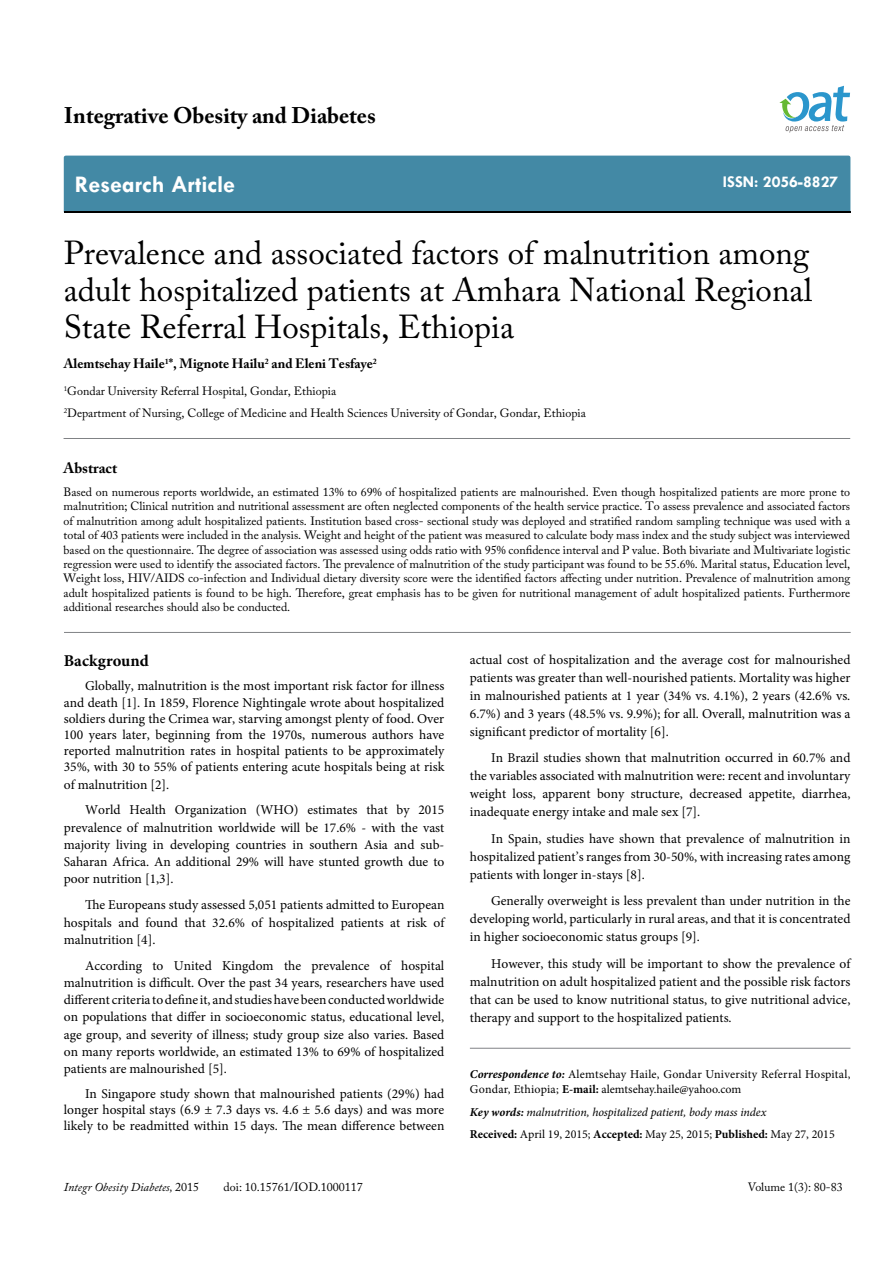
<style>
.page{position:relative;width:893px;height:1263px;background:#fff}
.page>*{position:absolute;margin:0;border:0;box-sizing:border-box;transform-origin:0 0}
.t1{font:33px/37.5px "Adobe Caslon Pro";color:#000;text-align:justify}
.t2{font:700 24px "Tw Cen";color:#fff}
.t3{font:700 22.5px "Adobe Caslon Pro";color:#000}
.t4{font:700 16.5px "Tw Cen";color:#fff}
.t5{font:700 16.5px "Minion Pro";color:#000}
.t6{font:700 15px "Adobe Caslon Pro";color:#000}
.t7{font:13.5px/18px "Minion Pro";color:#000;text-align:justify}
.t8{font:700 13.5px "Adobe Caslon Pro";color:#000}
.t9{font:12px/14.4px "Adobe Caslon Pro";color:#000}
.t10{font:italic 12px/23px "Minion Pro";letter-spacing:-.01em;color:#000}
.t11{font:12px/14.4px "Minion Pro";letter-spacing:.01em;color:#000}
.t12{font:italic 12px "Adobe Caslon Pro";color:#000}
.s1{font-weight:700;font-style:italic}
.s2{font-weight:700}
.s3{font-weight:700;font-style:normal}
.s4{font-style:normal}
</style>
<div class="page">
<div style="left:64px;top:156px;width:786px;height:56px;background:#4389a5"></div>
<svg style="left:779px;top:86px;width:71px;height:47px"></svg>
<hr style="left:64px;top:438px;width:786px;height:1px;background:#808285">
<hr style="left:64px;top:632px;width:787px;height:1px;background:#808285">
<hr style="left:470px;top:1048px;width:380px;height:1px;background:#808285">
<h3 class="t3" style="left:64px;top:102px;width:313px">Integrative Obesity and Diabetes</h3>
<h2 class="t2" style="left:75px;top:170px;width:162px">Research Article</h2>
<p class="t4" style="left:723px;top:172px;width:117px">ISSN: 2056-8827</p>
<h1 class="t1" style="left:64px;top:233px;width:750px">Prevalence and associated factors of malnutrition among adult hospitalized patients at Amhara National Regional State Referral Hospitals, Ethiopia</h1>
<p class="t8" style="left:64px;top:356px;width:314px">Alemtsehay Haile<sup>1</sup>*, Mignote Hailu<sup>2</sup> and Eleni Tesfaye<sup>2</sup></p>
<p class="t9" style="left:64px;top:380px;width:524px;line-height:22.2px"><sup>1</sup>Gondar University Referral Hospital, Gondar, Ethiopia<br><sup>2</sup>Department of Nursing, College of Medicine and Health Sciences University of Gondar, Gondar, Ethiopia</p>
<p class="t6" style="left:64px;top:459px;width:55px">Abstract</p>
<p class="t9" style="left:64px;top:485px;width:788px;text-align:justify">Based on numerous reports worldwide, an estimated 13% to 69% of hospitalized patients are malnourished. Even though hospitalized patients are more prone to malnutrition; Clinical nutrition and nutritional assessment are often neglected components of the health service practice. To assess prevalence and associated factors of malnutrition among adult hospitalized patients. Institution based cross- sectional study was deployed and stratified random sampling technique was used with a total of 403 patients were included in the analysis. Weight and height of the patient was measured to calculate body mass index and the study subject was interviewed based on the questionnaire. The degree of association was assessed using odds ratio with 95% confidence interval and P value. Both bivariate and Multivariate logistic regression were used to identify the associated factors. The prevalence of malnutrition of the study participant was found to be 55.6%. Marital status, Education level, Weight loss, HIV/AIDS co-infection and Individual dietary diversity score were the identified factors affecting under nutrition. Prevalence of malnutrition among adult hospitalized patients is found to be high. Therefore, great emphasis has to be given for nutritional management of adult hospitalized patients. Furthermore additional researches should also be conducted.</p>
<p class="t5" style="left:64px;top:649px;width:87px">Background</p>
<p class="t7" style="left:64px;top:678px;width:382px;line-height:16.4px;text-indent:21px">Globally, malnutrition is the most important risk factor for illness and death [1]. In 1859, Florence Nightingale wrote about hospitalized soldiers during the Crimea war, starving amongst plenty of food. Over 100 years later, beginning from the 1970s, numerous authors have reported malnutrition rates in hospital patients to be approximately 35%, with 30 to 55% of patients entering acute hospitals being at risk of malnutrition [2].</p>
<p class="t7" style="left:64px;top:802px;width:382px;line-height:17.2px;text-indent:21px">World Health Organization (WHO) estimates that by 2015 prevalence of malnutrition worldwide will be 17.6% - with the vast majority living in developing countries in southern Asia and sub-Saharan Africa. An additional 29% will have stunted growth due to poor nutrition [1,3].</p>
<p class="t7" style="left:64px;top:896px;width:382px;line-height:17.2px;text-indent:21px">The Europeans study assessed 5,051 patients admitted to European hospitals and found that 32.6% of hospitalized patients at risk of malnutrition [4].</p>
<p class="t7" style="left:64px;top:957px;width:382px;line-height:17.2px;text-indent:21px">According to United Kingdom the prevalence of hospital malnutrition is difficult. Over the past 34 years, researchers have used different criteria to define it, and studies have been conducted worldwide on populations that differ in socioeconomic status, educational level, age group, and severity of illness; study group size also varies. Based on many reports worldwide, an estimated 13% to 69% of hospitalized patients are malnourished [5].</p>
<p class="t7" style="left:64px;top:1085px;width:382px;line-height:16.2px;text-indent:21px">In Singapore study shown that malnourished patients (29%) had longer hospital stays (6.9 ± 7.3 days vs. 4.6 ± 5.6 days) and was more likely to be readmitted within 15 days. The mean difference between</p>
<p class="t7" style="left:470px;top:650px;width:382px">actual cost of hospitalization and the average cost for malnourished patients was greater than well-nourished patients. Mortality was higher in malnourished patients at 1 year (34% vs. 4.1%), 2 years (42.6% vs.<br>6.7%) and 3 years (48.5% vs. 9.9%); for all. Overall, malnutrition was a significant predictor of mortality [6].</p>
<p class="t7" style="left:470px;top:749px;width:382px;text-indent:21px">In Brazil studies shown that malnutrition occurred in 60.7% and the variables associated with malnutrition were: recent and involuntary weight loss, apparent bony structure, decreased appetite, diarrhea, inadequate energy intake and male sex [7].</p>
<p class="t7" style="left:470px;top:829px;width:382px;text-indent:21px">In Spain, studies have shown that prevalence of malnutrition in hospitalized patient’s ranges from 30-50%, with increasing rates among patients with longer in-stays [8].</p>
<p class="t7" style="left:470px;top:892px;width:382px;text-indent:21px">Generally overweight is less prevalent than under nutrition in the developing world, particularly in rural areas, and that it is concentrated in higher socioeconomic status groups [9].</p>
<p class="t7" style="left:470px;top:954px;width:382px;text-indent:21px">However, this study will be important to show the prevalence of malnutrition on adult hospitalized patient and the possible risk factors that can be used to know nutritional status, to give nutritional advice, therapy and support to the hospitalized patients.</p>
<p class="t11" style="left:470px;top:1067px;width:382px"><span class="s1">Correspondence to:</span> Alemtsehay Haile, Gondar University Referral Hospital,<br>Gondar, Ethiopia; <span class="s2">E-mail:</span> alemtsehay.haile@yahoo.com</p>
<p class="t10" style="left:470px;top:1100px;width:366px"><span class="s2">Key words:</span> malnutrition, hospitalized patient, body mass index<br><span class="s3">Received:</span> <span class="s4">April 19, 2015;</span> <span class="s3">Accepted:</span> <span class="s4">May 25, 2015;</span> <span class="s3">Published:</span> <span class="s4">May 27, 2015</span></p>
<p class="t12" style="left:64px;top:1180px;width:137px">Integr Obesity Diabetes, <span class="s4">2015</span></p>
<p class="t9" style="left:224px;top:1180px;width:141px">doi: 10.15761/IOD.1000117</p>
<p class="t9" style="left:748px;top:1180px;width:96px">Volume 1(3): 80-83</p>
</div>
